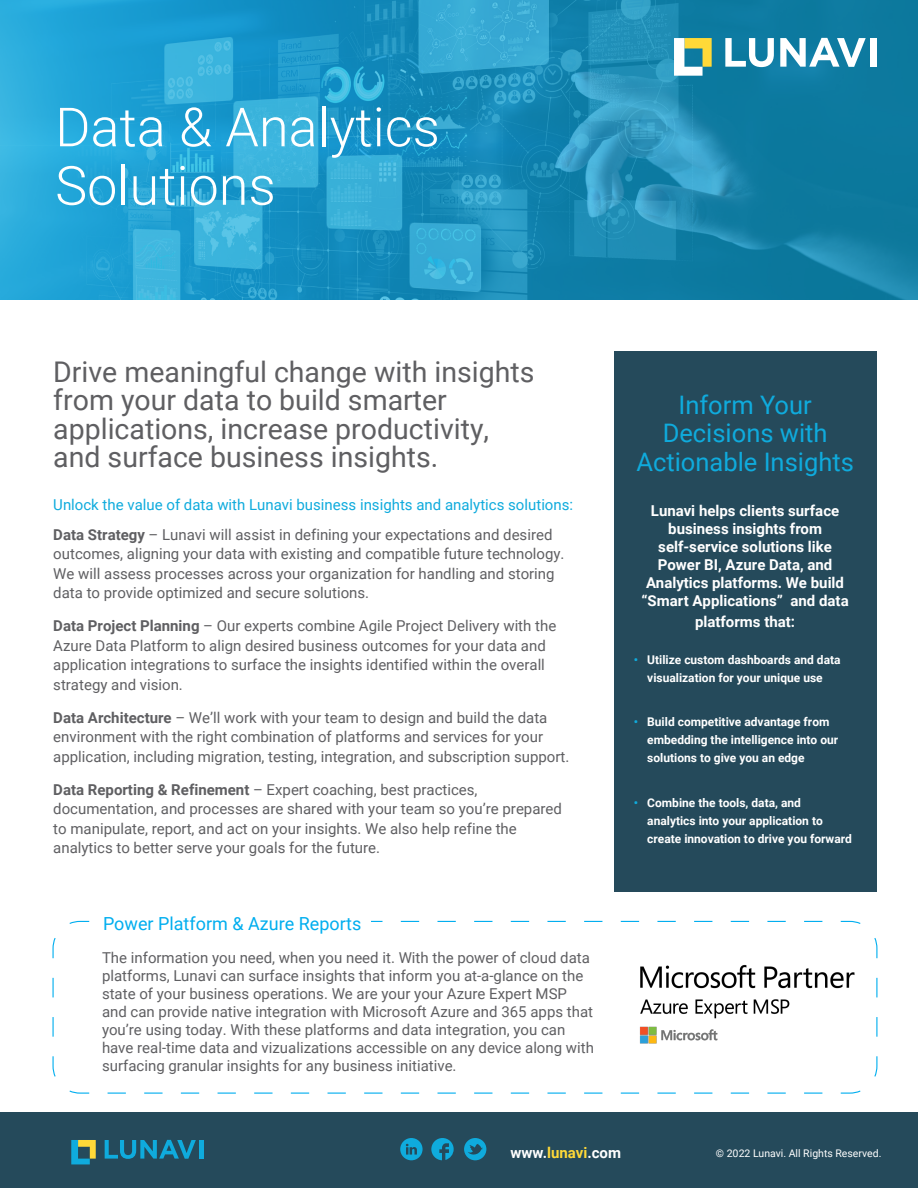
<style>
.page{position:relative;width:918px;height:1188px;background:#fff}
.page>*{position:absolute;margin:0;border:0;box-sizing:border-box;transform-origin:0 0}
.Ttile{font:300 54px/58.5px "Roboto";color:#fff}
.Body{font:28.5px/28.5px "Roboto";color:#5f5f62}
.Sidebar_title{font:25.5px/28.5px "Roboto";color:#0fabdd;text-align:center}
.t1{font:18px "Roboto";color:#00aeef}
.Body-2{font:15px/19.5px "Roboto";color:#5f5f62}
.Body-3{font:700 15px/18px "Roboto";color:#fff;text-align:center}
.Body-4{font:15px/30px "Roboto";color:#0fabdd}
.t2{font:700 12px/18px "Roboto";color:#fff}
.t3{font:10.5px "Roboto";color:#fff}
.s1{font-weight:700;color:#5f5f62}
.s2{color:#5f5f62}
.s3{font-weight:700}
.s4{color:#0fabdd}
.s5{color:#ffd938}
</style>
<div class="page">
<div style="left:0;top:1112px;width:918px;height:76px;background:#254a5b"></div>
<svg style="left:464px;top:1138px;width:22px;height:22px"></svg>
<svg style="left:400px;top:1138px;width:23px;height:22px"></svg>
<svg style="left:431px;top:1138px;width:23px;height:22px"></svg>
<svg style="left:71px;top:1140px;width:25px;height:24px"></svg>
<svg style="left:105px;top:1140px;width:91px;height:19px"></svg>
<hr style="left:199px;top:1140px;width:4px;height:19px;background:#0fabdd">
<svg style="left:0;top:0;width:918px;height:299px;background:#1e94bf"></svg>
<div style="left:615px;top:352px;width:262px;height:540px;background:#254a5b"></div>
<svg style="left:674px;top:38px;width:38px;height:38px"></svg>
<svg style="left:725px;top:38px;width:49px;height:29px"></svg>
<svg style="left:780px;top:38px;width:86px;height:29px"></svg>
<div style="left:871px;top:38px;width:6px;height:29px;background:#fff"></div>
<svg style="left:52px;top:920px;width:826px;height:174px"></svg>
<div style="left:94px;top:911px;width:277px;height:22px;background:#fff"></div>
<img style="left:634px;top:959px;width:222px;height:97px">
<p class="Ttile" style="left:55px;top:96px;width:386px">Data &amp; Analytics<br>Solutions</p>
<p class="Body" style="left:53px;top:356px;width:483px">Drive meaningful change with insights from your data to build smarter applications, increase productivity, and surface business insights.</p>
<p class="Body-4" style="left:53px;top:489px;width:521px">Unlock the value of data with Lunavi business insights and analytics solutions:<br><span class="s1">Data Strategy</span> <span class="s2">– Lunavi will assist in defining your expectations and desired</span></p>
<p class="Body-2" style="left:53px;top:544px;width:513px">outcomes, aligning your data with existing and compatible future technology.<br>We will assess processes across your organization for handling and storing data to provide optimized and secure solutions.</p>
<p class="Body-2" style="left:53px;top:616px;width:505px"><span class="s3">Data Project Planning</span> – Our experts combine Agile Project Delivery with the Azure Data Platform to align desired business outcomes for your data and application integrations to surface the insights identified within the overall strategy and vision.</p>
<p class="Body-2" style="left:53px;top:707px;width:518px"><span class="s3">Data Architecture</span> – We’ll work with your team to design and build the data environment with the right combination of platforms and services for your application, including migration, testing, integration, and subscription support.</p>
<p class="Body-2" style="left:53px;top:779px;width:510px"><span class="s3">Data Reporting &amp; Refinement</span> – Expert coaching, best practices, documentation, and processes are shared with your team so you’re prepared to manipulate, report, and act on your insights. We also help refine the analytics to better serve your goals for the future.</p>
<p class="t1" style="left:103px;top:911px;width:260px">Power Platform &amp; Azure Reports</p>
<p class="Body-2" style="left:102px;top:948px;width:494px;line-height:18px">The information you need, when you need it. With the power of cloud data platforms, Lunavi can surface insights that inform you at-a-glance on the state of your business operations. We are your your Azure Expert MSP and can provide native integration with Microsoft Azure and 365 apps that you’re using today. With these platforms and data integration, you can have real-time data and vizualizations accessible on any device along with surfacing granular insights for any business initiative.</p>
<p class="Sidebar_title" style="left:636px;top:389px;width:219px">Inform Your<br>Decisions with<br>Actionable Insights</p>
<p class="Body-3" style="left:642px;top:501px;width:209px">Lunavi helps clients surface business insights from self-service solutions like<br>Power BI, Azure Data, and<br>Analytics platforms. We build “Smart Applications” and data</p>
<p class="Body-3" style="left:695px;top:612px;width:102px">platforms that:</p>
<p class="t2" style="left:634px;top:650px;width:208px;text-align:center"><span class="s4">•</span> Utilize custom dashboards and data visualization for your unique use</p>
<p class="t2" style="left:647px;top:712px;width:193px;text-indent:-14px"><span class="s4">•</span> Build competitive advantage from embedding the intelligence into our solutions to give you an edge</p>
<p class="t2" style="left:647px;top:793px;width:206px;text-indent:-14px"><span class="s4">•</span> Combine the tools, data, and analytics into your application to create innovation to drive you forward</p>
<p class="Body-3" style="left:511px;top:1143px;width:112px">www.<span class="s5">lunavi</span>.com</p>
<p class="t3" style="left:716px;top:1146px;width:167px">© 2022 Lunavi. All Rights Reserved.</p>
</div>
